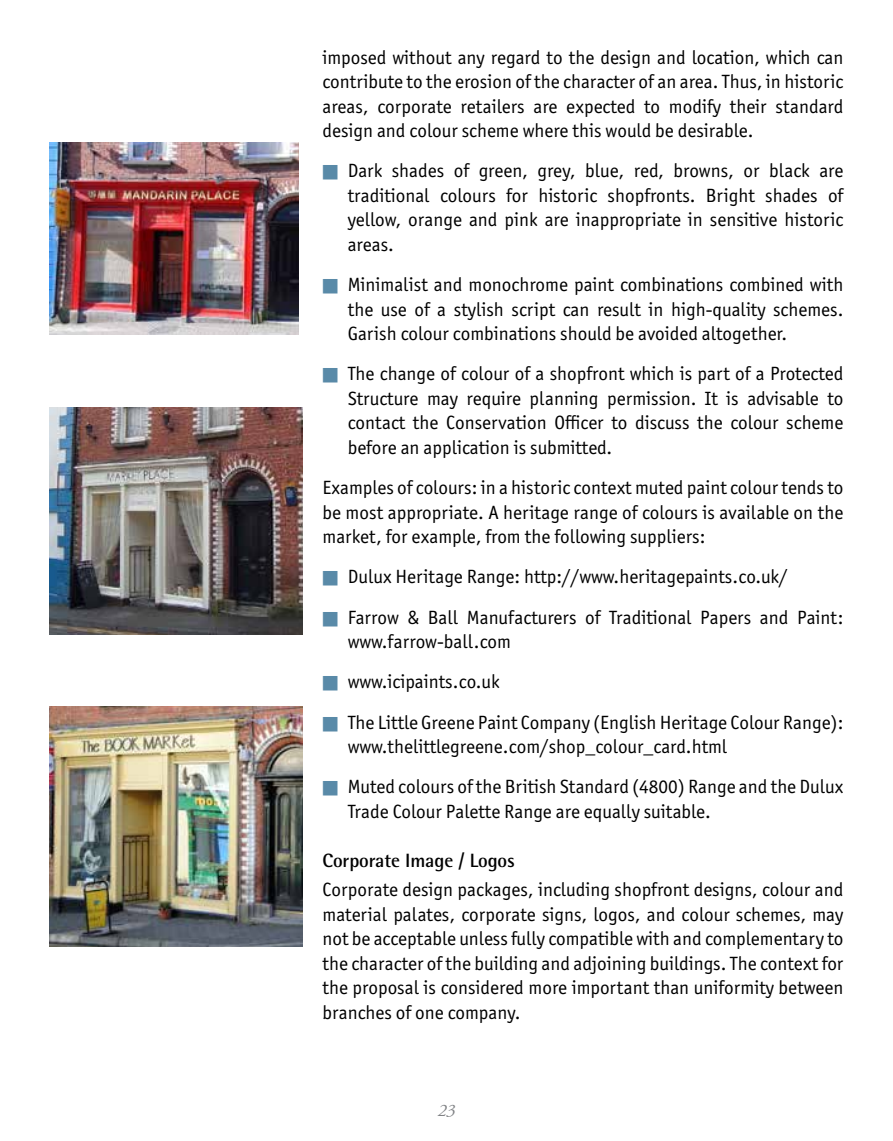
<style>
.page{position:relative;width:893px;height:1141px;background:#fff}
.page>*{position:absolute;margin:0;border:0;box-sizing:border-box;transform-origin:0 0}
.t1{font:19.25px/24.5px "Officina Sans ITC Std";color:#000;text-align:justify}
.t2{font:700 19.25px "Agfa Rotis Semisans";letter-spacing:-.005em;color:#000}
.t3{font:italic 17.5px "Adobe Garamond";color:#808285}
.s1{color:#598aa8}
</style>
<div class="page">
<img style="left:50px;top:142px;width:249px;height:193px">
<img style="left:50px;top:407px;width:253px;height:227px">
<img style="left:50px;top:707px;width:253px;height:239px">
<p class="t1" style="left:322px;top:45px;width:522px">imposed without any regard to the design and location, which can contribute to the erosion of the character of an area. Thus, in historic areas, corporate retailers are expected to modify their standard design and colour scheme where this would be desirable.</p>
<p class="t1" style="left:348px;top:158px;width:497px;text-indent:-25px"><span class="s1">■</span> Dark shades of green, grey, blue, red, browns, or black are traditional colours for historic shopfronts. Bright shades of yellow, orange and pink are inappropriate in sensitive historic areas.</p>
<p class="t1" style="left:348px;top:272px;width:497px;text-indent:-25px"><span class="s1">■</span> Minimalist and monochrome paint combinations combined with the use of a stylish script can result in high-quality schemes.<br>Garish colour combinations should be avoided altogether.</p>
<p class="t1" style="left:348px;top:361px;width:497px;text-indent:-25px"><span class="s1">■</span> The change of colour of a shopfront which is part of a Protected Structure may require planning permission. It is advisable to contact the Conservation Officer to discuss the colour scheme before an application is submitted.</p>
<p class="t1" style="left:322px;top:475px;width:522px">Examples of colours: in a historic context muted paint colour tends to be most appropriate. A heritage range of colours is available on the market, for example, from the following suppliers:</p>
<p class="t1" style="left:322px;top:564px;width:467px"><span class="s1">■</span> Dulux Heritage Range: http://www.heritagepaints.co.uk/</p>
<p class="t1" style="left:348px;top:605px;width:497px;text-indent:-25px"><span class="s1">■</span> Farrow &amp; Ball Manufacturers of Traditional Papers and Paint: www.farrow-ball.com</p>
<p class="t1" style="left:322px;top:669px;width:179px"><span class="s1">■</span> www.icipaints.co.uk</p>
<p class="t1" style="left:348px;top:710px;width:497px;text-indent:-25px"><span class="s1">■</span> The Little Greene Paint Company (English Heritage Colour Range): www.thelittlegreene.com/shop_colour_card.html</p>
<p class="t1" style="left:348px;top:774px;width:497px;text-indent:-25px"><span class="s1">■</span> Muted colours of the British Standard (4800) Range and the Dulux<br>Trade Colour Palette Range are equally suitable.</p>
<p class="t2" style="left:322px;top:848px;width:194px">Corporate Image / Logos</p>
<p class="t1" style="left:322px;top:877px;width:522px">Corporate design packages, including shopfront designs, colour and material palates, corporate signs, logos, and colour schemes, may not be acceptable unless fully compatible with and complementary to the character of the building and adjoining buildings. The context for the proposal is considered more important than uniformity between branches of one company.</p>
<p class="t3" style="left:438px;top:1101px;width:19px">23</p>
</div>
